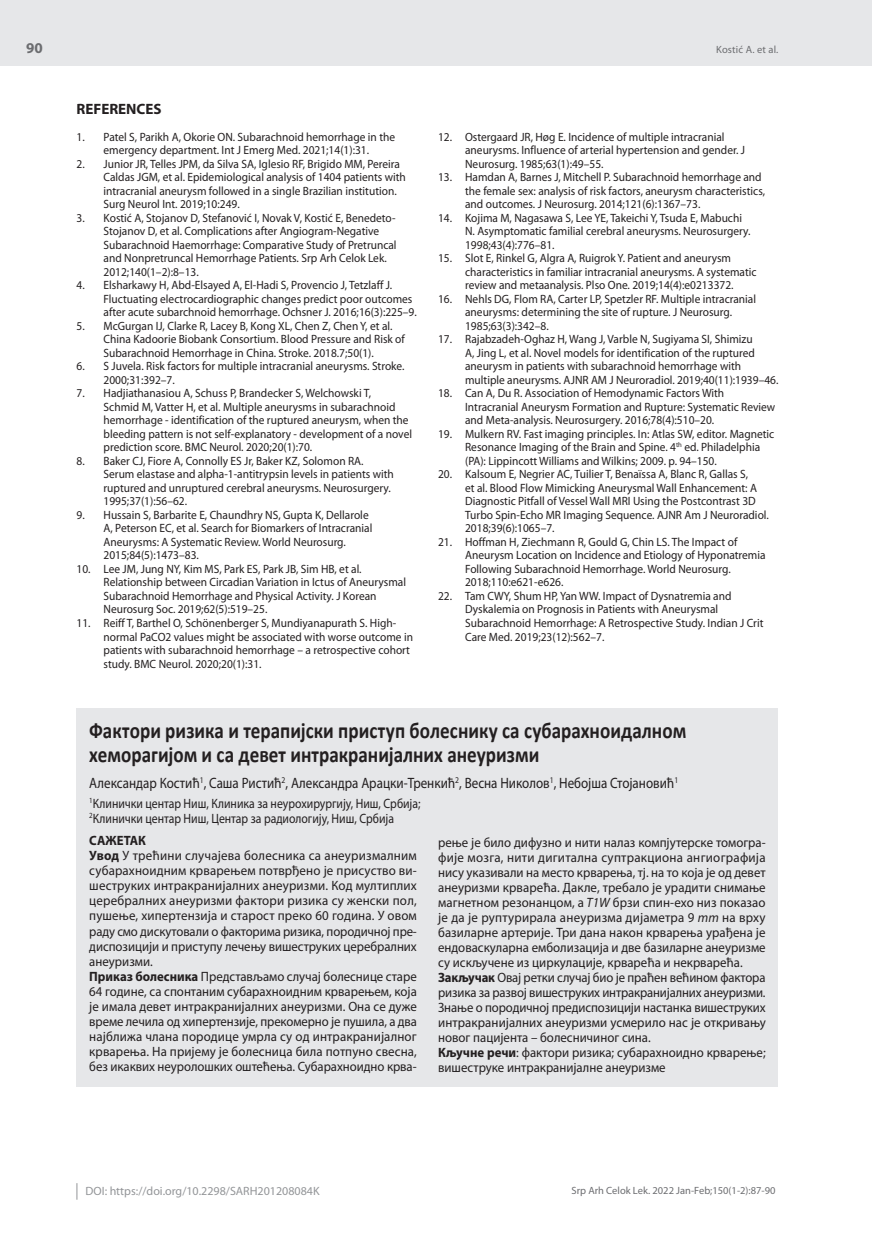
<style>
.page{position:relative;width:872px;height:1234px;background:#fff}
.page>*{position:absolute;margin:0;border:0;box-sizing:border-box;transform-origin:0 0}
.t1{font:700 22.5px/24px "Calibri";color:#231f20;scale:.85 1}
.t2{font:15px "Myriad Pro";color:#231f20;scale:.87 1}
.t3{font:700 15px "Myriad Pro";color:#231f20}
.t4{font:700 15px "Myriad Pro";color:#6c6d70}
.t5{font:13.5px/15px "Myriad Pro";color:#231f20;scale:.95 1}
.t6{font:13.5px/15px "Myriad Pro";color:#231f20;scale:.96 1}
.t7{font:13.5px/15px "Myriad Pro";color:#231f20;scale:.87 1}
.t8{font:12px/13.5px "Myriad Pro";color:#231f20;scale:.95 1}
.t9{font:12px "Myriad Pro";color:#939598}
.t10{font:10.5px "Myriad Pro";color:#6c6d70}
.s1{font-weight:700}
.s2{font-style:italic}
</style>
<div class="page">
<div style="left:0;top:0;width:872px;height:66px;background:#e6e7e9"></div>
<svg style="left:77px;top:1183px;width:1px;height:16px"></svg>
<div style="left:77px;top:708px;width:701px;height:378px;background:#e6e7e9"></div>
<p class="t4" style="left:26px;top:38px;width:18px">90</p>
<p class="t3" style="left:77px;top:99px;width:87px">REFERENCES</p>
<p class="t8" style="left:77px;top:130px;width:337px;text-align:center">1. Patel S, Parikh A, Okorie ON. Subarachnoid hemorrhage in the emergency department. Int J Emerg Med. 2021;14(1):31.</p>
<p class="t8" style="left:104px;top:157px;width:320px;text-indent:-27px">2. Junior JR, Telles JPM, da Silva SA, Iglesio RF, Brigido MM, Pereira Caldas JGM, et al. Epidemiological analysis of 1404 patients with intracranial aneurysm followed in a single Brazilian institution.<br>Surg Neurol Int. 2019;10:249.</p>
<p class="t8" style="left:104px;top:211px;width:310px;text-indent:-27px">3. Kostić A, Stojanov D, Stefanović I, Novak V, Kostić E, Benedeto-Stojanov D, et al. Complications after Angiogram-Negative Subarachnoid Haemorrhage: Comparative Study of Pretruncal and Nonpretruncal Hemorrhage Patients. Srp Arh Celok Lek.<br>2012;140(1–2):8–13.</p>
<p class="t8" style="left:104px;top:278px;width:331px;text-indent:-27px">4. Elsharkawy H, Abd-Elsayed A, El-Hadi S, Provencio J, Tetzlaff J.<br>Fluctuating electrocardiographic changes predict poor outcomes after acute subarchnoid hemorrhage. Ochsner J. 2016;16(3):225–9.</p>
<p class="t8" style="left:104px;top:319px;width:319px;text-indent:-27px">5. McGurgan IJ, Clarke R, Lacey B, Kong XL, Chen Z, Chen Y, et al.<br>China Kadoorie Biobank Consortium. Blood Pressure and Risk of<br>Subarachnoid Hemorrhage in China. Stroke. 2018.7;50(1).</p>
<p class="t8" style="left:104px;top:359px;width:318px;text-indent:-27px">6. S Juvela. Risk factors for multiple intracranial aneurysms. Stroke.<br>2000;31:392–7.</p>
<p class="t8" style="left:104px;top:386px;width:326px;text-indent:-27px">7. Hadjiathanasiou A, Schuss P, Brandecker S, Welchowski T,<br>Schmid M, Vatter H, et al. Multiple aneurysms in subarachnoid hemorrhage - identification of the ruptured aneurysm, when the bleeding pattern is not self-explanatory - development of a novel prediction score. BMC Neurol. 2020;20(1):70.</p>
<p class="t8" style="left:104px;top:454px;width:307px;text-indent:-27px">8. Baker CJ, Fiore A, Connolly ES Jr, Baker KZ, Solomon RA.<br>Serum elastase and alpha-1-antitrypsin levels in patients with ruptured and unruptured cerebral aneurysms. Neurosurgery.<br>1995;37(1):56–62.</p>
<p class="t8" style="left:104px;top:508px;width:284px;text-indent:-27px">9. Hussain S, Barbarite E, Chaundhry NS, Gupta K, Dellarole A, Peterson EC, et al. Search for Biomarkers of Intracranial Aneurysms: A Systematic Review. World Neurosurg.<br>2015;84(5):1473–83.</p>
<p class="t8" style="left:104px;top:562px;width:320px;text-indent:-27px">10. Lee JM, Jung NY, Kim MS, Park ES, Park JB, Sim HB, et al.<br>Relationship between Circadian Variation in Ictus of Aneurysmal Subarachnoid Hemorrhage and Physical Activity. J Korean Neurosurg Soc. 2019;62(5):519–25.</p>
<p class="t8" style="left:104px;top:616px;width:327px;text-indent:-27px">11. Reiff T, Barthel O, Schönenberger S, Mundiyanapurath S. High&shy;normal PaCO2 values might be associated with worse outcome in patients with subarachnoid hemorrhage – a retrospective cohort study. BMC Neurol. 2020;20(1):31.</p>
<p class="t10" style="left:716px;top:43px;width:64px">Kostić A. et al.</p>
<p class="t8" style="left:465px;top:130px;width:296px;text-indent:-27px">12. Ostergaard JR, Høg E. Incidence of multiple intracranial aneurysms. Influence of arterial hypertension and gender. J<br>Neurosurg. 1985;63(1):49–55.</p>
<p class="t8" style="left:465px;top:170px;width:317px;text-indent:-27px">13. Hamdan A, Barnes J, Mitchell P. Subarachnoid hemorrhage and the female sex: analysis of risk factors, aneurysm characteristics, and outcomes. J Neurosurg. 2014;121(6):1367–73.</p>
<p class="t8" style="left:465px;top:211px;width:302px;text-indent:-27px">14. Kojima M, Nagasawa S, Lee YE, Takeichi Y, Tsuda E, Mabuchi<br>N. Asymptomatic familial cerebral aneurysms. Neurosurgery.<br>1998;43(4):776–81.</p>
<p class="t8" style="left:465px;top:251px;width:308px;text-indent:-27px">15. Slot E, Rinkel G, Algra A, Ruigrok Y. Patient and aneurysm characteristics in familiar intracranial aneurysms. A systematic review and metaanalysis. Plso One. 2019;14(4):e0213372.</p>
<p class="t8" style="left:465px;top:292px;width:308px;text-indent:-27px">16. Nehls DG, Flom RA, Carter LP, Spetzler RF. Multiple intracranial aneurysms: determining the site of rupture. J Neurosurg.<br>1985;63(3):342–8.</p>
<p class="t8" style="left:465px;top:332px;width:331px;text-indent:-27px">17. Rajabzadeh-Oghaz H, Wang J, Varble N, Sugiyama SI, Shimizu<br>A, Jing L, et al. Novel models for identification of the ruptured aneurysm in patients with subarachnoid hemorrhage with multiple aneurysms. AJNR AM J Neuroradiol. 2019;40(11):1939–46.</p>
<p class="t8" style="left:465px;top:386px;width:328px;text-indent:-27px">18. Can A, Du R. Association of Hemodynamic Factors With<br>Intracranial Aneurysm Formation and Rupture: Systematic Review and Meta-analysis. Neurosurgery. 2016;78(4):510–20.</p>
<p class="t8" style="left:465px;top:427px;width:327px;text-indent:-27px">19. Mulkern RV. Fast imaging principles. In: Atlas SW, editor. Magnetic<br>Resonance Imaging of the Brain and Spine. 4<sup>th</sup> ed. Philadelphia (PA): Lippincott Williams and Wilkins; 2009. p. 94–150.</p>
<p class="t8" style="left:465px;top:467px;width:321px;text-indent:-27px">20. Kalsoum E, Negrier AC, Tuilier T, Benaïssa A, Blanc R, Gallas S,<br>et al. Blood Flow Mimicking Aneurysmal Wall Enhancement: A Diagnostic Pitfall of Vessel Wall MRI Using the Postcontrast 3D Turbo Spin-Echo MR Imaging Sequence. AJNR Am J Neuroradiol.<br>2018;39(6):1065–7.</p>
<p class="t8" style="left:465px;top:535px;width:318px;text-indent:-27px">21. Hoffman H, Ziechmann R, Gould G, Chin LS. The Impact of Aneurysm Location on Incidence and Etiology of Hyponatremia Following Subarachnoid Hemorrhage. World Neurosurg.<br>2018;110:e621-e626.</p>
<p class="t8" style="left:465px;top:589px;width:315px;text-indent:-27px">22. Tam CWY, Shum HP, Yan WW. Impact of Dysnatremia and Dyskalemia on Prognosis in Patients with Aneurysmal Subarachnoid Hemorrhage: A Retrospective Study. Indian J Crit Care Med. 2019;23(12):562–7.</p>
<h1 class="t1" style="left:89px;top:717px;width:704px">Фактори ризика и терапијски приступ болеснику са субарахноидалном хеморагијом и са девет интракранијалних анеуризми</h1>
<p class="t2" style="left:89px;top:773px;width:678px">Александар Костић<sup>1</sup>, Саша Ристић<sup>2</sup>, Александра Арацки-Тренкић<sup>2</sup>, Весна Николов<sup>1</sup>, Небојша Стојановић<sup>1</sup></p>
<p class="t7" style="left:89px;top:795px;width:382px"><sup>1</sup>Клинички центар Ниш, Клиника за неурохирургију, Ниш, Србија;<br><sup>2</sup>Клинички центар Ниш, Центар за радиологију, Ниш, Србија</p>
<p class="t6" style="left:89px;top:833px;width:343px"><span class="s1">САЖЕТАК<br>Увод</span> У трећини случајева болесника са анеуризмалним субарахноидним крварењем потврђено је присуство ви&shy;шеструких интракранијалних анеуризми. Код мултиплих церебралних анеуризми фактори ризика су женски пол, пушењe, хипертензијa и старост преко 60 година. У овом раду смо дискутовали о факторима ризика, породичној пре&shy;диспозицији и приступу лечењу вишеструких церебралних анеуризми.<br><span class="s1">Приказ болесника</span> Представљамо случај болеснице старе 64 године, са спонтаним субарахноидним крварењем, која је имала девет интракранијалних анеуризми. Она се дуже време лечила од хипертензије, прекомерно је пушила, а два најближа члана породице умрла су од интракранијалног крварења. На пријему је болесница била потпуно свесна, без икаквих неуролошких оштећења. Субарахноидно крва-</p>
<p class="t5" style="left:438px;top:834px;width:346px">рење је било дифузно и нити налаз компјутерске томогра&shy;фије мозга, нити дигитална суптракциона ангиографија нису указивали на место крварења, тј. на то која је од девет анеуризми крварећа. Дакле, требало је урадити снимање магнетном резонанцом, а <span class="s2">Т1W</span> брзи спин-ехо низ показао је да је руптурирала анеуризма дијаметра 9 <span class="s2">mm</span> на врху базиларне артерије. Три дана након крварења урађена је ендоваскуларна емболизација и две базиларне анеуризме су искључене из циркулације, крварећа и некрварећа.<br><span class="s1">Закључак</span> Овај ретки случај био је праћен већином фактора ризика за развој вишеструких интракранијалних анеуризми.<br>Знање о породичној предиспозицији настанка вишеструких интракранијалних анеуризми усмерило нас је откривању новог пацијента – болесничиног сина.<br><span class="s1">Кључне речи</span>: фактори ризика; субарахноидно крварење; вишеструке интракранијалне анеуризме</p>
<p class="t9" style="left:86px;top:1183px;width:235px">DOI: https://doi.org/10.2298/SARH201208084K</p>
<p class="t10" style="left:571px;top:1184px;width:205px">Srp Arh Celok Lek. 2022 Jan-Feb;150(1-2):87-90</p>
</div>
